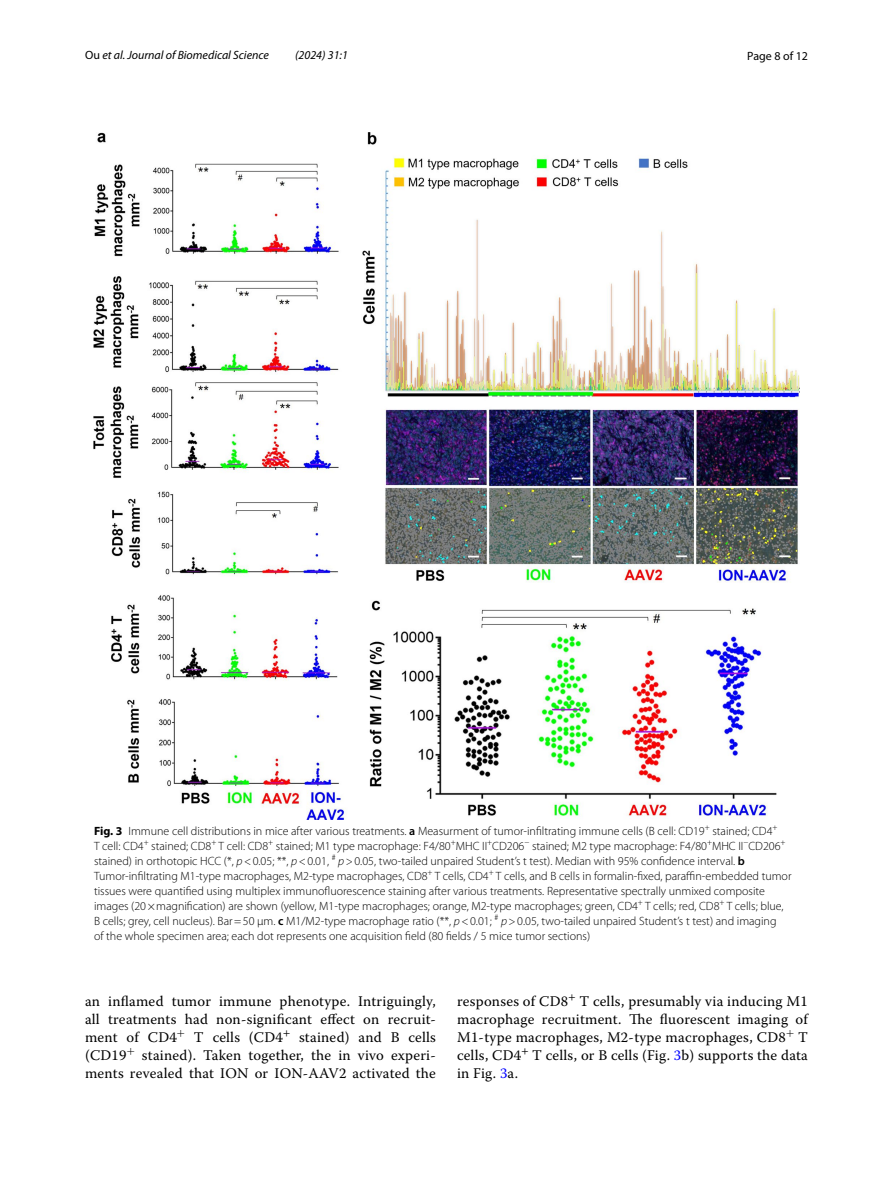
<style>
.page{position:relative;width:893px;height:1187px;background:#fff}
.page>*{position:absolute;margin:0;border:0;box-sizing:border-box;transform-origin:0 0}
.t1{font:14.7px/18px "Warnock Pro";letter-spacing:.015em;color:#000;text-align:justify}
.t2{font:300 12px/15px "Myriad Pro";color:#000}
.t3{font:italic 12px "Myriad Pro";color:#000}
.t4{font:12px "Myriad Pro";color:#000}
.s1{font-style:normal}
.s2{font-weight:700}
.s3{font-weight:600}
.s4{font-style:italic}
.s5{color:#00f}
</style>
<div class="page">
<img style="left:94px;top:133px;width:705px;height:686px">
<p class="t3" style="left:85px;top:48px;width:185px"><span class="s1">Ou</span> et al. Journal of Biomedical Science</p>
<p class="t3" style="left:295px;top:48px;width:54px">(2024) 31:1</p>
<p class="t4" style="left:747px;top:48px;width:62px">Page 8 of 12</p>
<p class="t2" style="left:94px;top:823px;width:699px"><span class="s2">Fig. 3</span> Immune cell distributions in mice after various treatments. <span class="s3">a</span> Measurment of tumor-infiltrating immune cells (B cell: CD19<sup>+</sup> stained; CD4<sup>+<br></sup>T cell: CD4<sup>+</sup> stained; CD8<sup>+</sup> T cell: CD8<sup>+</sup> stained; M1 type macrophage: F4/80<sup>+</sup>MHC II<sup>+</sup>CD206<sup>−</sup> stained; M2 type macrophage: F4/80<sup>+</sup>MHC II<sup>−</sup>CD206<sup>+ </sup>stained) in orthotopic HCC (*, <span class="s4">p</span>&lt;0.05; **, <span class="s4">p</span>&lt;0.01, <sup>#</sup> <span class="s4">p</span>&gt;0.05, two-tailed unpaired Student’s t test). Median with 95% confidence interval. <span class="s3">b </span>Tumor-infiltrating M1-type macrophages, M2-type macrophages, CD8<sup>+</sup> T cells, CD4<sup>+</sup> T cells, and B cells in formalin-fixed, paraffin-embedded tumor tissues were quantified using multiplex immunofluorescence staining after various treatments. Representative spectrally unmixed composite images (20×magnification) are shown (yellow, M1-type macrophages; orange, M2-type macrophages; green, CD4<sup>+</sup> T cells; red, CD8<sup>+</sup> T cells; blue, B cells; grey, cell nucleus). Bar=50 μm. <span class="s3">c</span> M1/M2-type macrophage ratio (**, <span class="s4">p</span>&lt;0.01; <sup>#</sup> <span class="s4">p</span>&gt;0.05, two-tailed unpaired Student’s t test) and imaging<br>of the whole specimen area; each dot represents one acquisition field (80 fields / 5 mice tumor sections)</p>
<p class="t1" style="left:85px;top:991px;width:352px">an inflamed tumor immune phenotype. Intriguingly, all treatments had non-significant effect on recruit&shy;ment of CD4<sup>+</sup> T cells (CD4<sup>+</sup> stained) and B cells (CD19<sup>+</sup> stained). Taken together, the in vivo experi&shy;ments revealed that ION or ION-AAV2 activated the</p>
<p class="t1" style="left:457px;top:991px;width:352px">responses of CD8<sup>+</sup> T cells, presumably via inducing M1 macrophage recruitment. The fluorescent imaging of M1-type macrophages, M2-type macrophages, CD8<sup>+</sup> T cells, CD4<sup>+</sup> T cells, or B cells (Fig. <span class="s5">3</span>b) supports the data in Fig. <span class="s5">3</span>a.</p>
</div>
